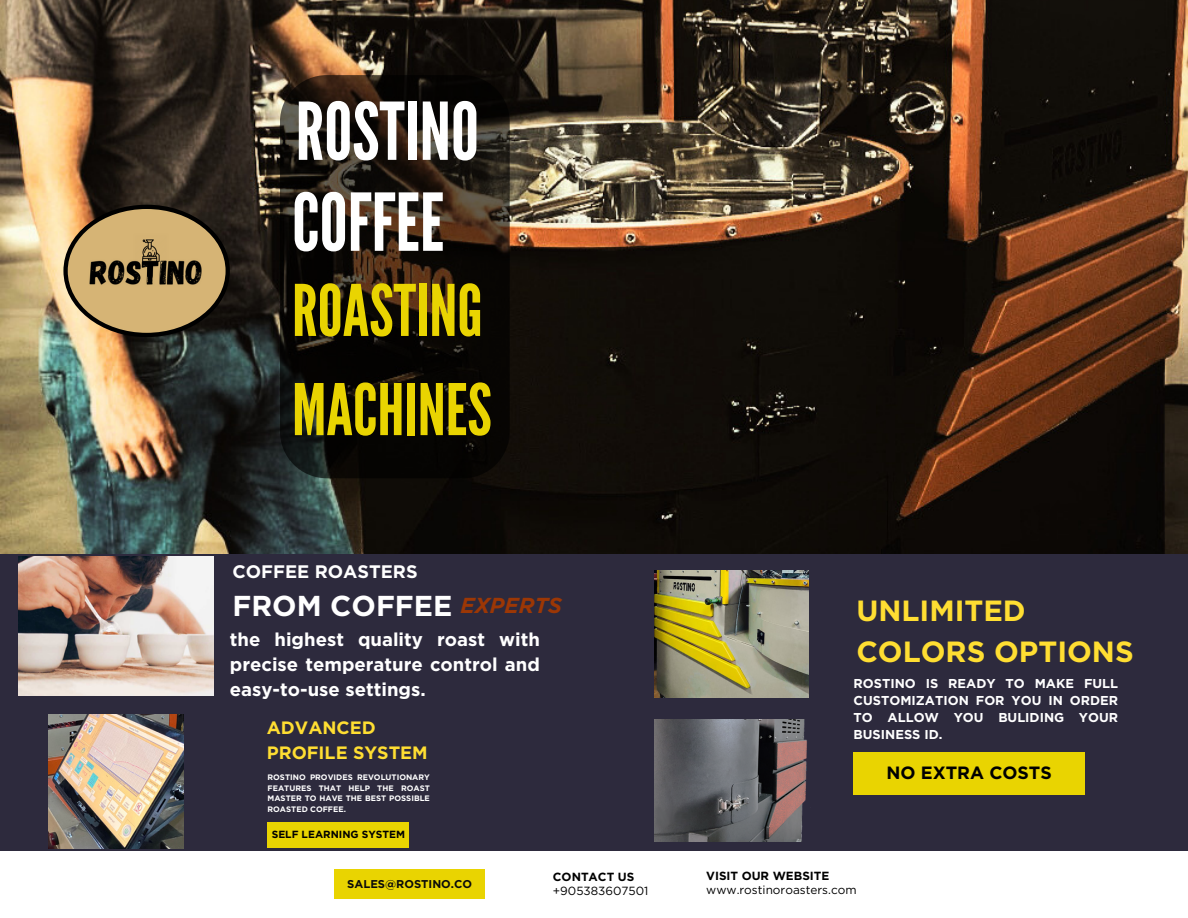
<style>
.page{position:relative;width:1188px;height:918px;background:#2d2a3d}
.page>*{position:absolute;margin:0;border:0;box-sizing:border-box;transform-origin:0 0}
.t1{font:79.5px "League Gothic";color:#fff}
.t2{font:79.35px "League Gothic";color:#fff}
.t3{font:70.95px/99.1px "League Gothic";color:#e9d401}
.t4{font:700 29.25px "Gotham";color:#ffde32}
.t5{font:700 28.8px "Gotham";color:#fff}
.t6{font:italic 700 21.6px "Gotham";color:#9c3705}
.t7{font:700 18.45px/24.8px "Gotham";color:#fff;text-align:justify}
.t8{font:700 18.15px "Gotham";color:#fff}
.t9{font:700 17.85px "Gotham";color:#ffde32}
.t10{font:700 17.7px "Gotham";color:#000}
.t11{font:700 12.9px/17.1px "Gotham";color:#fff;text-align:justify}
.t12{font:11.85px "Gotham";color:#000}
.t13{font:700 11.85px "Gotham";color:#000}
.t14{font:700 11.25px "Gotham";color:#0b0c0b}
.t15{font:700 10.35px "Gotham";color:#000}
.t16{font:700 7.95px/10.5px "Gotham";color:#fff;text-align:justify}
</style>
<div class="page">
<img style="left:0;top:0;width:1188px;height:554px">
<svg style="left:280px;top:75px;width:230px;height:403px;background:#1a140d"></svg>
<img style="left:654px;top:570px;width:154px;height:127px">
<div style="left:0;top:852px;width:1188px;height:66px;background:#fff"></div>
<div style="left:334px;top:870px;width:151px;height:29px;background:#e9d401"></div>
<div style="left:268px;top:822px;width:141px;height:26px;background:#e9d401"></div>
<div style="left:854px;top:752px;width:231px;height:42px;background:#e9d401"></div>
<img style="left:18px;top:557px;width:196px;height:138px">
<img style="left:654px;top:719px;width:238px;height:123px">
<img style="left:48px;top:714px;width:136px;height:134px">
<svg style="left:63px;top:205px;width:167px;height:132px;background:#9e8558"></svg>
<p class="t2" style="left:296px;top:86px;width:185px">ROSTINO</p>
<p class="t1" style="left:292px;top:176px;width:154px">COFFEE</p>
<p class="t3" style="left:292px;top:263px;width:201px">ROASTING<br>MACHINES</p>
<p class="t8" style="left:233px;top:561px;width:187px">COFFEE ROASTERS</p>
<p class="t5" style="left:233px;top:588px;width:221px">FROM COFFEE</p>
<p class="t6" style="left:460px;top:593px;width:103px">EXPERTS</p>
<p class="t7" style="left:230px;top:627px;width:312px">the highest quality roast with precise temperature control and easy-to-use settings.</p>
<p class="t9" style="left:267px;top:717px;width:110px">ADVANCED</p>
<p class="t9" style="left:267px;top:741px;width:162px">PROFILE SYSTEM</p>
<p class="t16" style="left:268px;top:772px;width:164px">ROSTINO PROVIDES REVOLUTIONARY FEATURES THAT HELP THE ROAST MASTER TO HAVE THE BEST POSSIBLE ROASTED COFFEE.</p>
<p class="t15" style="left:272px;top:828px;width:135px">SELF LEARNING SYSTEM</p>
<p class="t14" style="left:347px;top:877px;width:126px">SALES@ROSTINO.CO</p>
<p class="t13" style="left:553px;top:869px;width:83px">CONTACT US</p>
<p class="t12" style="left:553px;top:883px;width:97px">+905383607501</p>
<p class="t4" style="left:856px;top:593px;width:171px">UNLIMITED</p>
<p class="t4" style="left:856px;top:634px;width:279px">COLORS OPTIONS</p>
<p class="t11" style="left:854px;top:675px;width:266px">ROSTINO IS READY TO MAKE FULL CUSTOMIZATION FOR YOU IN ORDER TO ALLOW YOU BULIDING YOUR BUSINESS ID.</p>
<p class="t10" style="left:886px;top:762px;width:167px">NO EXTRA COSTS</p>
<p class="t13" style="left:706px;top:869px;width:125px">VISIT OUR WEBSITE</p>
<p class="t12" style="left:706px;top:882px;width:152px">www.rostinoroasters.com</p>
</div>
